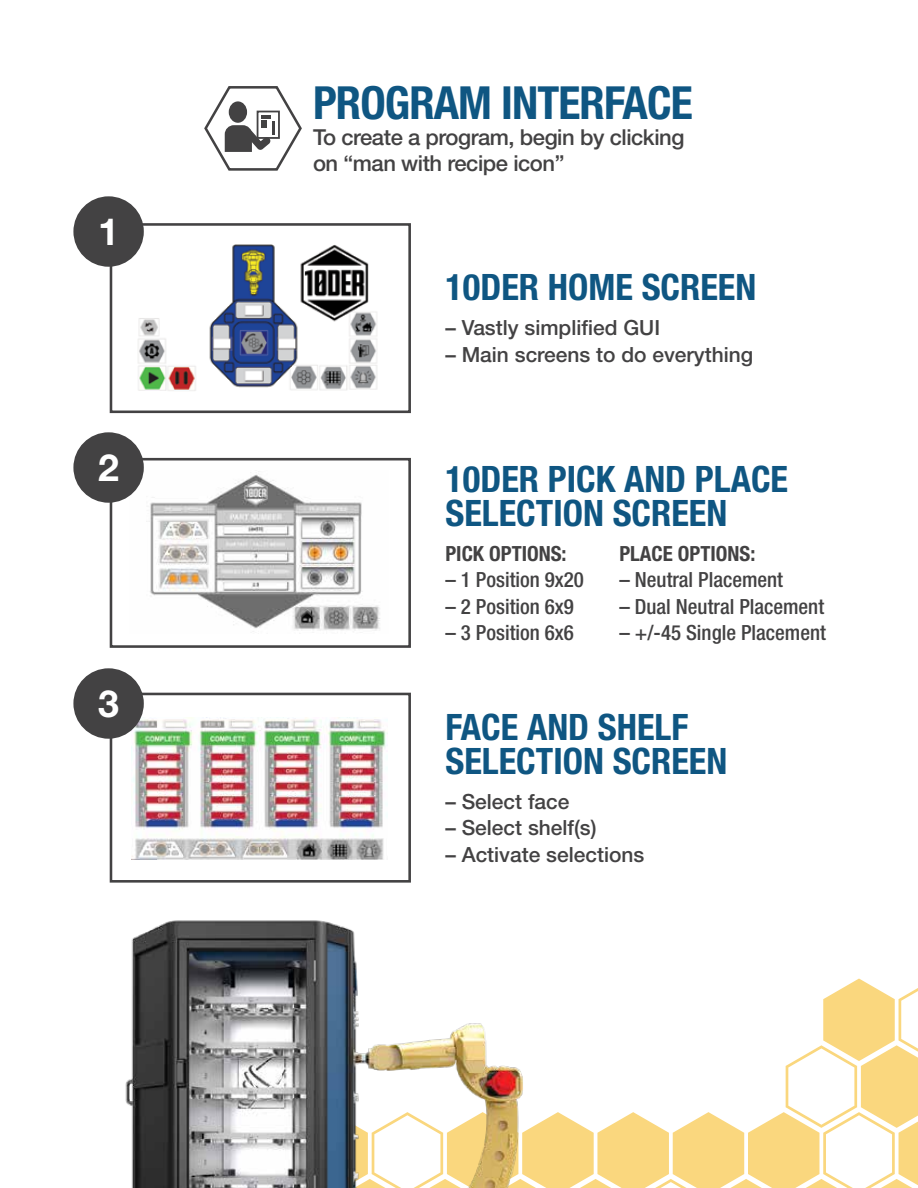
<style>
.page{position:relative;width:918px;height:1188px;background:#fff}
.page>*{position:absolute;margin:0;border:0;box-sizing:border-box;transform-origin:0 0}
.t1{font:700 condensed 45.75px "Helvetica Neue LT Std";letter-spacing:-.02em;color:#0f5682}
.t2{font:700 37.5px "Helvetica Neue LT Std";color:#fff}
.t3{font:700 condensed 36.45px/33.8px "Helvetica Neue LT Std";color:#0f5682}
.t4{font:500 22.05px/25.3px "Helvetica Neue LT Std";letter-spacing:-.02em;color:#434243}
.t5{font:500 condensed 20.85px "Helvetica Neue LT Std";color:#434243}
.t6{font:500 20.85px "Helvetica Neue LT Std";color:#434243}
.t7{font:700 condensed 20.85px "Helvetica Neue LT Std";color:#434243}
</style>
<div class="page">
<svg style="left:549px;top:979px;width:369px;height:209px"></svg>
<svg style="left:204px;top:86px;width:98px;height:85px"></svg>
<img style="left:136px;top:244px;width:241px;height:147px">
<div style="left:110px;top:223px;width:301px;height:190px;border:3px solid #434243"></div>
<img style="left:130px;top:471px;width:250px;height:161px">
<div style="left:110px;top:458px;width:301px;height:190px;border:3px solid #434243"></div>
<img style="left:132px;top:718px;width:255px;height:141px">
<div style="left:110px;top:693px;width:301px;height:190px;border:3px solid #434243"></div>
<div style="left:73px;top:196px;width:71px;height:71px;background:#434243;border-radius:50%"></div>
<div style="left:73px;top:432px;width:71px;height:71px;background:#434243;border-radius:50%"></div>
<div style="left:73px;top:668px;width:71px;height:71px;background:#434243;border-radius:50%"></div>
<img style="left:125px;top:920px;width:424px;height:268px">
<h2 class="t2" style="left:98px;top:208px;width:22px">1</h2>
<h2 class="t2" style="left:98px;top:444px;width:22px">2</h2>
<h2 class="t2" style="left:98px;top:680px;width:22px">3</h2>
<h1 class="t1" style="left:313px;top:75px;width:381px">PROGRAM INTERFACE</h1>
<p class="t4" style="left:313px;top:125px;width:373px">To create a program, begin by clicking on “man with recipe icon”</p>
<h3 class="t3" style="left:445px;top:270px;width:312px">10DER HOME SCREEN</h3>
<p class="t6" style="left:445px;top:316px;width:216px">– Vastly simplified GUI</p>
<p class="t6" style="left:445px;top:342px;width:309px">– Main screens to do everything</p>
<h3 class="t3" style="left:445px;top:462px;width:344px">10DER PICK AND PLACE<br>SELECTION SCREEN</h3>
<p class="t7" style="left:445px;top:541px;width:123px">PICK OPTIONS:</p>
<p class="t7" style="left:619px;top:541px;width:137px">PLACE OPTIONS:</p>
<p class="t5" style="left:445px;top:568px;width:140px">– 1 Position 9x20</p>
<p class="t5" style="left:619px;top:568px;width:165px">– Neutral Placement</p>
<p class="t5" style="left:445px;top:594px;width:130px">– 2 Position 6x9</p>
<p class="t5" style="left:619px;top:594px;width:206px">– Dual Neutral Placement</p>
<p class="t5" style="left:445px;top:621px;width:130px">– 3 Position 6x6</p>
<p class="t5" style="left:619px;top:621px;width:208px">– +/-45 Single Placement</p>
<h3 class="t3" style="left:445px;top:709px;width:284px">FACE AND SHELF<br>SELECTION SCREEN</h3>
<p class="t6" style="left:445px;top:789px;width:126px">– Select face</p>
<p class="t6" style="left:445px;top:815px;width:153px">– Select shelf(s)</p>
<p class="t6" style="left:445px;top:842px;width:200px">– Activate selections</p>
</div>
